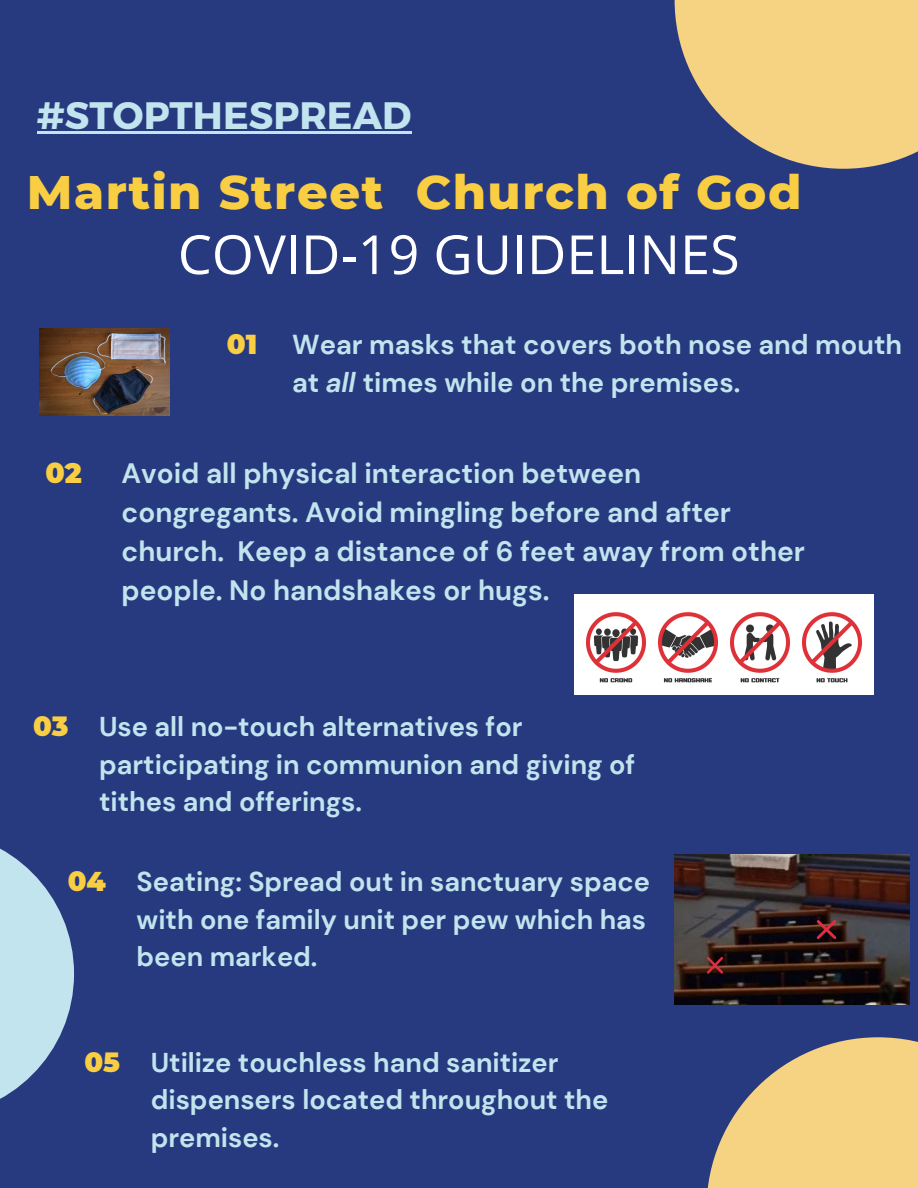
<style>
.page{position:relative;width:918px;height:1188px;background:#283a7f}
.page>*{position:absolute;margin:0;border:0;box-sizing:border-box;transform-origin:0 0}
.t1{font:54px "Open Sans";color:#fff}
.t2{font:800 48px "Montserrat";letter-spacing:.03em;color:#f9ce42}
.t3{font:700 38.25px "Montserrat";color:#c1e4ee}
.t4{font:700 28.05px/38.8px "DM Sans";color:#c1e4ee}
.t5{font:900 28.05px "Montserrat";color:#f9ce42}
.t6{font:700 27.3px/38px "DM Sans";color:#c1e4ee}
.t7{font:900 27.3px "Montserrat";color:#f9ce42}
.t8{font:700 27.15px/37.8px "DM Sans";color:#c1e4ee}
.t9{font:900 27.15px "Montserrat";color:#f9ce42}
.s1{font-style:italic}
</style>
<div class="page">
<svg style="left:707px;top:1037px;width:211px;height:151px"></svg>
<svg style="left:0;top:848px;width:74px;height:251px"></svg>
<svg style="left:675px;top:0;width:243px;height:169px"></svg>
<img style="left:574px;top:594px;width:300px;height:100px">
<img style="left:39px;top:328px;width:131px;height:87px">
<hr style="left:37px;top:131px;width:374px;height:2px;background:#c1e4ee">
<img style="left:675px;top:855px;width:235px;height:149px">
<svg style="left:817px;top:920px;width:19px;height:19px"></svg>
<svg style="left:707px;top:957px;width:16px;height:17px"></svg>
<p class="t3" style="left:37px;top:90px;width:376px">#STOPTHESPREAD</p>
<p class="t2" style="left:27px;top:163px;width:776px">Martin Street Church of God</p>
<p class="t1" style="left:178px;top:216px;width:563px">COVID-19 GUIDELINES</p>
<p class="t7" style="left:227px;top:327px;width:32px">01</p>
<p class="t6" style="left:292px;top:326px;width:612px">Wear masks that covers both nose and mouth at <span class="s1">all</span> times while on the premises.</p>
<p class="t5" style="left:46px;top:456px;width:38px">02</p>
<p class="t4" style="left:122px;top:454px;width:685px">Avoid all physical interaction between congregants. Avoid mingling before and after church. Keep a distance of 6 feet away from other people. No handshakes or hugs.</p>
<p class="t9" style="left:33px;top:710px;width:37px">03</p>
<p class="t8" style="left:99px;top:708px;width:538px">Use all no-touch alternatives for participating in communion and giving of tithes and offerings.</p>
<p class="t9" style="left:68px;top:865px;width:40px">04</p>
<p class="t8" style="left:137px;top:863px;width:515px">Seating: Spread out in sanctuary space with one family unit per pew which has been marked.</p>
<p class="t9" style="left:85px;top:1045px;width:37px">05</p>
<p class="t8" style="left:151px;top:1043px;width:459px">Utilize touchless hand sanitizer dispensers located throughout the premises.</p>
</div>
